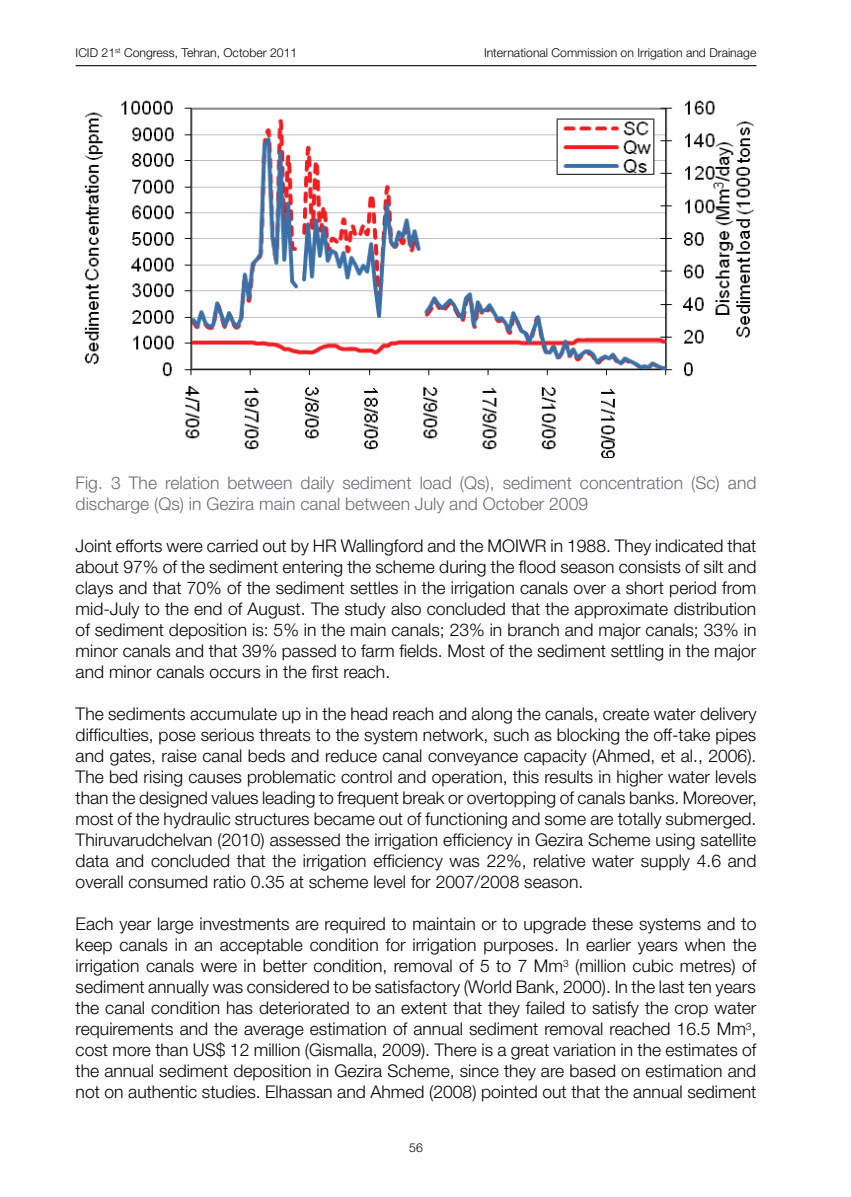
<style>
.page{position:relative;width:851px;height:1197px;background:#fff}
.page>*{position:absolute;margin:0;border:0;box-sizing:border-box;transform-origin:0 0}
.t1{font:300 17.5px/21px "Helvetica Neue";color:#040503;text-align:justify}
.t2{font:300 17.5px/21px "Helvetica Neue";color:#6c6d70}
.t3{font:300 12.25px "Helvetica Neue";color:#040503}
</style>
<div class="page">
<hr style="left:76px;top:65px;width:680px;height:1px;background:#231f20">
<img style="left:84px;top:100px;width:670px;height:358px">
<p class="t3" style="left:76px;top:45px;width:223px">ICID 21<sup>st</sup> Congress, Tehran, October 2011</p>
<p class="t3" style="left:484px;top:45px;width:274px">International Commission on Irrigation and Drainage</p>
<p class="t2" style="left:76px;top:472px;width:682px">Fig. 3 The relation between daily sediment load (Qs), sediment concentration (Sc) and discharge (Qs) in Gezira main canal between July and October 2009</p>
<p class="t1" style="left:76px;top:535px;width:682px">Joint efforts were carried out by HR Wallingford and the MOIWR in 1988. They indicated that about 97% of the sediment entering the scheme during the flood season consists of silt and clays and that 70% of the sediment settles in the irrigation canals over a short period from mid-July to the end of August. The study also concluded that the approximate distribution of sediment deposition is: 5% in the main canals; 23% in branch and major canals; 33% in minor canals and that 39% passed to farm fields. Most of the sediment settling in the major and minor canals occurs in the first reach.</p>
<p class="t1" style="left:76px;top:703px;width:682px">The sediments accumulate up in the head reach and along the canals, create water delivery difficulties, pose serious threats to the system network, such as blocking the off-take pipes and gates, raise canal beds and reduce canal conveyance capacity (Ahmed, et al., 2006).<br>The bed rising causes problematic control and operation, this results in higher water levels than the designed values leading to frequent break or overtopping of canals banks. Moreover, most of the hydraulic structures became out of functioning and some are totally submerged.<br>Thiruvarudchelvan (2010) assessed the irrigation efficiency in Gezira Scheme using satellite data and concluded that the irrigation efficiency was 22%, relative water supply 4.6 and overall consumed ratio 0.35 at scheme level for 2007/2008 season.</p>
<p class="t1" style="left:76px;top:913px;width:682px">Each year large investments are required to maintain or to upgrade these systems and to keep canals in an acceptable condition for irrigation purposes. In earlier years when the irrigation canals were in better condition, removal of 5 to 7 Mm<sup>3</sup> (million cubic metres) of sediment annually was considered to be satisfactory (World Bank, 2000). In the last ten years the canal condition has deteriorated to an extent that they failed to satisfy the crop water requirements and the average estimation of annual sediment removal reached 16.5 Mm<sup>3</sup>, cost more than US$ 12 million (Gismalla, 2009). There is a great variation in the estimates of the annual sediment deposition in Gezira Scheme, since they are based on estimation and not on authentic studies. Elhassan and Ahmed (2008) pointed out that the annual sediment</p>
<p class="t3" style="left:409px;top:1141px;width:15px">56</p>
</div>
